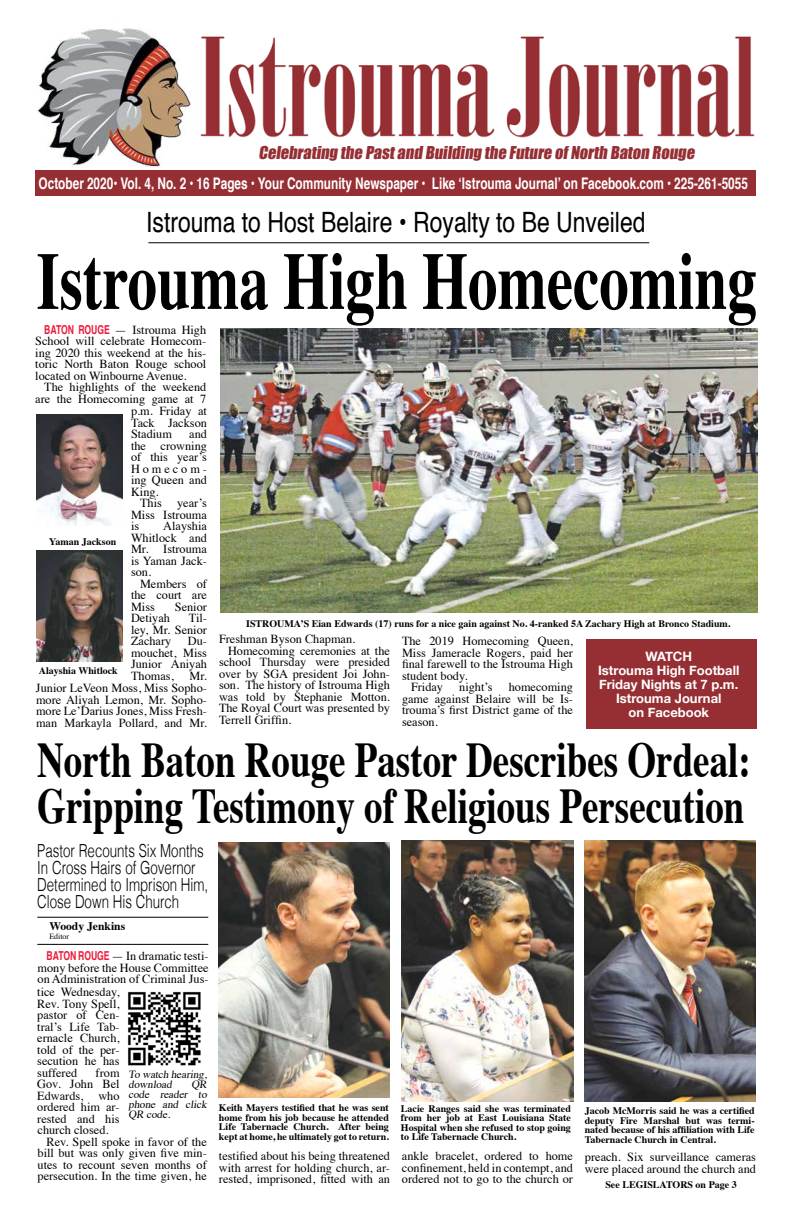
<style>
.page{position:relative;width:792px;height:1224px;background:#fff}
.page>*{position:absolute;margin:0;border:0;box-sizing:border-box;transform-origin:0 0}
.t1{font:700 81px "Times";color:#000;scale:.73 1}
.t2{font:700 50px/46px "Times";color:#000;scale:.74 1}
.t3{font:28px "Helvetica";color:#000;scale:.82 1}
.t4{font:300 18px/17px "Helvetica";color:#000;scale:.74 1}
.t5{font:16.3px "Impact";color:#962f34}
.t6{font:700 16px "Helvetica";color:#fff;scale:.74 1}
.t7{font:700 13px/14px "Helvetica Neue";color:#fff;text-align:center}
.t8{font:12.3px/11.5px "Times";color:#000;text-align:justify}
.t9{font:700 11.6px "Times";color:#000}
.t10{font:11px/10px "Times";color:#000}
.t11{font:700 10px/9.5px "Times";color:#000;text-align:justify}
.t12{font:7.9px "Times";color:#000}
.s1{font-family:"Helvetica";font-weight:700;color:#ee1a3b}
</style>
<div class="page">
<hr style="left:148px;top:243px;width:501px;height:1px;background:#000">
<img style="left:220px;top:329px;width:537px;height:284px">
<img style="left:219px;top:36px;width:536px;height:102px">
<img style="left:37px;top:28px;width:182px;height:143px">
<div style="left:36px;top:171px;width:720px;height:25px;background:#962f34"></div>
<img style="left:127px;top:991px;width:74px;height:75px">
<img style="left:584px;top:841px;width:171px;height:261px">
<img style="left:401px;top:840px;width:172px;height:261px">
<img style="left:219px;top:842px;width:170px;height:256px">
<hr style="left:37px;top:917px;width:171px;height:1px;background:#000">
<hr style="left:37px;top:944px;width:171px;height:1px;background:#000">
<img style="left:36px;top:550px;width:86px;height:112px">
<img style="left:36px;top:414px;width:87px;height:112px">
<div style="left:586px;top:639px;width:171px;height:90px;background:#962f34"></div>
<h3 class="t5" style="left:258px;top:145px;width:440px">Celebrating the Past and Building the Future of North Baton Rouge</h3>
<h3 class="t6" style="left:39px;top:170px;width:960px">October 2020• Vol. 4, No. 2 • 16 Pages • Your Community Newspaper • Like ‘Istrouma Journal’ on Facebook.com • 225-261-5055</h3>
<h3 class="t3" style="left:146px;top:201px;width:610px">Istrouma to Host Belaire • Royalty to Be Unveiled</h3>
<h1 class="t1" style="left:37px;top:253px;width:988px">Istrouma High Homecoming</h1>
<p class="t8" style="left:35px;top:325px;width:173px;text-indent:9px"><span class="s1">BATON ROUGE</span> — Istrouma High School will celebrate Homecom&shy;ing 2020 this weekend at the his&shy;toric North Baton Rouge school located on Winbourne Avenue.</p>
<p class="t8" style="left:35px;top:383px;width:173px;text-align:right">The highlights of the weekend are the Homecoming game at 7</p>
<p class="t8" style="left:131px;top:407px;width:77px">p.m. Friday at Tack Jackson Stadium</p>
<p class="t8" style="left:131px;top:430px;width:77px;text-indent:58px">and the crowning of this year’s Homecom&shy;ing Queen and King.</p>
<p class="t8" style="left:131px;top:499px;width:77px;text-indent:9px">This year’s Miss Istrouma is</p>
<p class="t8" style="left:131px;top:522px;width:77px;text-indent:32px">Alayshia Whitlock and Mr. Istrouma is Yaman Jack&shy;son.</p>
<p class="t8" style="left:131px;top:579px;width:77px;text-indent:9px">Members of the court are Miss</p>
<p class="t11" style="left:49px;top:537px;width:68px">Yaman Jackson</p>
<p class="t8" style="left:175px;top:602px;width:34px">Senior</p>
<p class="t8" style="left:131px;top:614px;width:77px;text-indent:58px">Til&shy;ley, Mr. Senior Zachary</p>
<p class="t8" style="left:131px;top:614px;width:40px">Detiyah</p>
<p class="t8" style="left:131px;top:637px;width:77px;text-indent:57px">Du&shy;mouchet, Miss Junior Aniyah Thomas,</p>
<p class="t11" style="left:39px;top:667px;width:81px">Alayshia Whitlock</p>
<p class="t8" style="left:36px;top:671px;width:173px;text-indent:154px">Mr.<br>Junior LeVeon Moss, Miss Sopho&shy;more Aliyah Lemon, Mr. Sopho&shy;more Le’Darius Jones, Miss Fresh&shy;man Markayla Pollard, and Mr.</p>
<p class="t11" style="left:246px;top:617px;width:486px">ISTROUMA’S Eian Edwards (17) runs for a nice gain against No. 4-ranked 5A Zachary High at Bronco Stadium.</p>
<p class="t8" style="left:219px;top:635px;width:138px">Freshman Byson Chapman.</p>
<p class="t8" style="left:228px;top:646px;width:164px">Homecoming ceremonies at the</p>
<p class="t8" style="left:219px;top:658px;width:173px">school Thursday were presided</p>
<p class="t8" style="left:219px;top:669px;width:172px">over by SGA president Joi John-</p>
<p class="t8" style="left:219px;top:681px;width:173px">son. The history of Istrouma High</p>
<p class="t8" style="left:219px;top:692px;width:172px">was told by Stephanie Motton.</p>
<p class="t8" style="left:219px;top:704px;width:173px">The Royal Court was presented by</p>
<p class="t8" style="left:219px;top:713px;width:74px">Terrell Griffin.</p>
<p class="t8" style="left:402px;top:637px;width:173px">The 2019 Homecoming Queen,</p>
<p class="t8" style="left:402px;top:648px;width:173px">Miss Jameracle Rogers, paid her</p>
<p class="t8" style="left:402px;top:657px;width:173px">final farewell to the Istrouma High</p>
<p class="t8" style="left:402px;top:671px;width:67px">student body.</p>
<p class="t8" style="left:411px;top:683px;width:34px">Friday</p>
<p class="t8" style="left:459px;top:683px;width:35px">night’s</p>
<p class="t8" style="left:402px;top:683px;width:173px;text-indent:107px">homecoming game against Belaire will be Is&shy;trouma’s first District game of the season.</p>
<p class="t7" style="left:598px;top:650px;width:143px">WATCH<br>Istrouma High Football<br>Friday Nights at 7 p.m.<br>Istrouma Journal<br>on Facebook</p>
<h2 class="t2" style="left:37px;top:741px;width:966px">North Baton Rouge Pastor Describes Ordeal:<br>Gripping Testimony of Religious Persecution</h2>
<h3 class="t4" style="left:37px;top:843px;width:233px">Pastor Recounts Six Months<br>In Cross Hairs of Governor<br>Determined to Imprison Him,<br>Close Down His Church</h3>
<p class="t9" style="left:49px;top:922px;width:77px">Woody Jenkins</p>
<p class="t12" style="left:49px;top:933px;width:21px">Editor</p>
<p class="t8" style="left:38px;top:952px;width:173px;text-indent:9px"><span class="s1">BATON ROUGE</span> — In dramatic testi&shy;mony before the House Committee on Administration of Criminal Jus-</p>
<p class="t8" style="left:37px;top:988px;width:84px">tice Wednesday, Rev. Tony Spell, pastor of Cen&shy;tral’s Life Tab&shy;ernacle Church, told of the per&shy;secution he has suffered</p>
<p class="t8" style="left:37px;top:1068px;width:84px;text-indent:58px">from Gov. John Bel Edwards, who ordered him ar&shy;rested and his</p>
<p class="t10" style="left:129px;top:1071px;width:81px">To watch hearing, download</p>
<p class="t10" style="left:129px;top:1081px;width:81px;text-indent:63px">QR code reader to phone and click<br>QR code.</p>
<p class="t8" style="left:38px;top:1126px;width:73px">church closed.</p>
<p class="t8" style="left:47px;top:1137px;width:162px">Rev. Spell spoke in favor of the</p>
<p class="t8" style="left:38px;top:1146px;width:171px">bill but was only given five min-</p>
<p class="t8" style="left:38px;top:1160px;width:171px">utes to recount seven months of</p>
<p class="t8" style="left:38px;top:1172px;width:171px">persecution. In the time given, he</p>
<p class="t11" style="left:219px;top:1102px;width:172px">Keith Mayers testified that he was sent home from his job because he attended Life Tabernacle Church. After being kept at home, he ultimately got to return.</p>
<p class="t11" style="left:401px;top:1103px;width:172px">Lacie Ranges said she was terminated from her job at East Louisiana State Hospital when she refused to stop going to Life Tabernacle Church.</p>
<p class="t11" style="left:585px;top:1105px;width:172px">Jacob McMorris said he was a certified deputy Fire Marshal but was termi&shy;nated because of his affiliation with Life Tabernacle Church in Central.</p>
<p class="t8" style="left:219px;top:1149px;width:173px">testified about his being threatened with arrest for holding church, ar&shy;rested, imprisoned, fitted with an</p>
<p class="t8" style="left:402px;top:1152px;width:173px">ankle bracelet, ordered to home confinement, held in contempt, and ordered not to go to the church or</p>
<p class="t8" style="left:585px;top:1153px;width:173px">preach. Six surveillance cameras were placed around the church and</p>
<p class="t11" style="left:605px;top:1181px;width:133px">See LEGISLATORS on Page 3</p>
</div>
